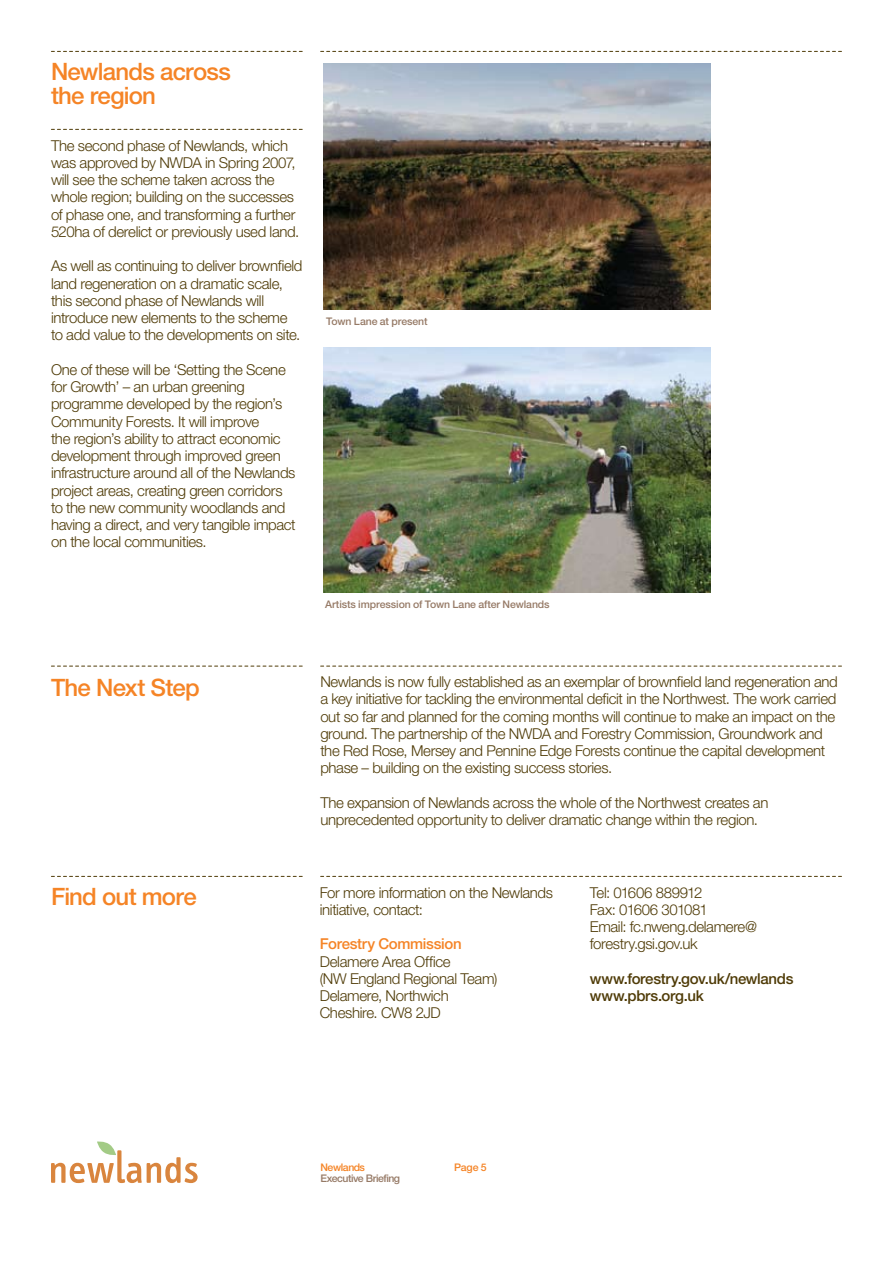
<style>
.page{position:relative;width:893px;height:1263px;background:#fff}
.page>*{position:absolute;margin:0;border:0;box-sizing:border-box;transform-origin:0 0}
.t1{font:500 24px/24px "Helvetica Neue LT Std";letter-spacing:-.03em;color:#f58426}
.t2{font:300 15px/17.2px "Helvetica Neue LT Std";letter-spacing:-.025em;color:#4f3b07}
.t3{font:500 15px/17.2px "Helvetica Neue LT Std";letter-spacing:-.02em;color:#4f3b07}
.t4{font:500 15px "Helvetica Neue LT Std";letter-spacing:-.02em;color:#f58426}
.t5{font:500 10.5px "Helvetica Neue LT Std";letter-spacing:-.01em;color:#967a66}
.t6{font:500 10.5px "Helvetica Neue LT Std";letter-spacing:-.05em;color:#967a66}
.t7{font:500 10.5px "Helvetica Neue LT Std";letter-spacing:-.035em;color:#f58426}
</style>
<div class="page">
<svg style="left:51px;top:1141px;width:147px;height:42px"></svg>
<svg style="left:51px;top:51px;width:251px;height:1px"></svg>
<svg style="left:321px;top:51px;width:521px;height:1px"></svg>
<svg style="left:51px;top:666px;width:251px;height:1px"></svg>
<svg style="left:321px;top:666px;width:521px;height:1px"></svg>
<svg style="left:51px;top:876px;width:251px;height:1px"></svg>
<svg style="left:321px;top:876px;width:521px;height:1px"></svg>
<svg style="left:51px;top:129px;width:251px;height:1px"></svg>
<img style="left:323px;top:64px;width:388px;height:245px">
<img style="left:323px;top:347px;width:388px;height:245px">
<h1 class="t1" style="left:51px;top:59px;width:181px">Newlands across the region</h1>
<p class="t2" style="left:51px;top:136px;width:250px">The second phase of Newlands, which was approved by NWDA in Spring 2007, will see the scheme taken across the whole region; building on the successes of phase one, and transforming a further 520ha of derelict or previously used land.</p>
<p class="t2" style="left:51px;top:257px;width:253px">As well as continuing to deliver brownfield land regeneration on a dramatic scale, this second phase of Newlands will introduce new elements to the scheme to add value to the developments on site.</p>
<p class="t2" style="left:51px;top:361px;width:246px">One of these will be ‘Setting the Scene for Growth’ – an urban greening programme developed by the region’s Community Forests. It will improve<br>the region’s ability to attract economic development through improved green infrastructure around all of the Newlands project areas, creating green corridors to the new community woodlands and having a direct, and very tangible impact on the local communities.</p>
<p class="t5" style="left:326px;top:315px;width:103px">Town Lane at present</p>
<p class="t5" style="left:325px;top:598px;width:226px">Artists impression of Town Lane after Newlands</p>
<h1 class="t1" style="left:51px;top:675px;width:150px">The Next Step</h1>
<h1 class="t1" style="left:51px;top:884px;width:147px">Find out more</h1>
<p class="t2" style="left:320px;top:673px;width:519px">Newlands is now fully established as an exemplar of brownfield land regeneration and a key initiative for tackling the environmental deficit in the Northwest. The work carried out so far and planned for the coming months will continue to make an impact on the ground. The partnership of the NWDA and Forestry Commission, Groundwork and the Red Rose, Mersey and Pennine Edge Forests continue the capital development phase – building on the existing success stories.</p>
<p class="t2" style="left:320px;top:793px;width:450px">The expansion of Newlands across the whole of the Northwest creates an unprecedented opportunity to deliver dramatic change within the region.</p>
<p class="t2" style="left:320px;top:883px;width:235px">For more information on the Newlands initiative, contact:</p>
<p class="t4" style="left:320px;top:935px;width:143px">Forestry Commission</p>
<p class="t2" style="left:320px;top:952px;width:179px">Delamere Area Office<br>(NW England Regional Team)<br>Delamere, Northwich<br>Cheshire. CW8 2JD</p>
<p class="t2" style="left:590px;top:883px;width:169px">Tel: 01606 889912<br>Fax: 01606 301081<br>Email: fc.nweng.delamere@ forestry.gsi.gov.uk</p>
<p class="t3" style="left:590px;top:970px;width:205px">www.forestry.gov.uk/newlands www.pbrs.org.uk</p>
<p class="t7" style="left:321px;top:1161px;width:46px">Newlands</p>
<p class="t7" style="left:454px;top:1161px;width:34px">Page 5</p>
<p class="t6" style="left:321px;top:1172px;width:81px">Executive Briefing</p>
</div>
